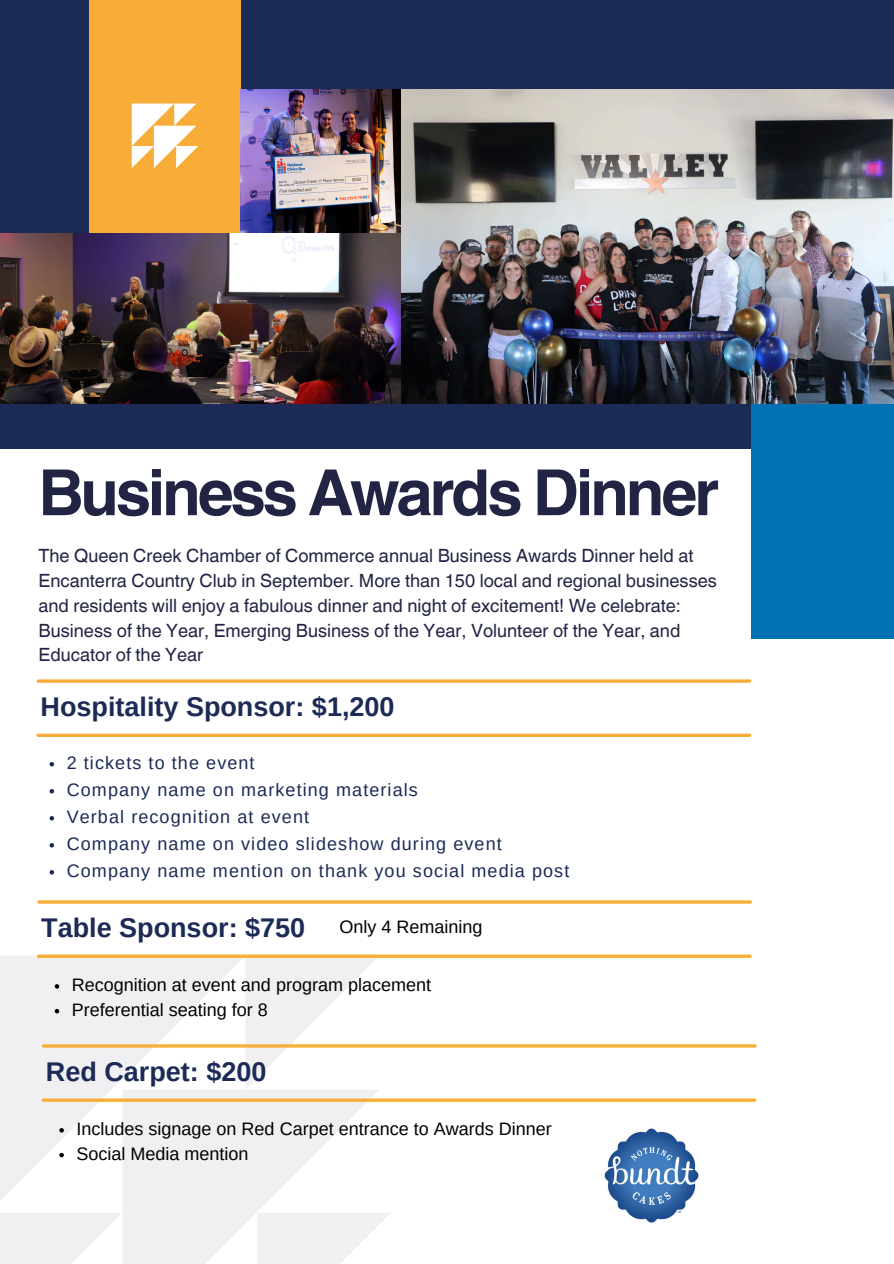
<style>
.page{position:relative;width:894px;height:1264px;background:#fff}
.page>*{position:absolute;margin:0;border:0;box-sizing:border-box;transform-origin:0 0}
.t1{font:700 63.6px "Helvetica World";letter-spacing:-.055em;color:#222444}
.t2{font:700 27px "Arimo";color:#1c2a56}
.t3{font:18.3px/24.8px "Helvetica World";color:#222444}
.t4{font:18px "Arimo";letter-spacing:.06em;color:#1c2a56}
.t5{font:18px "Arimo";color:#000}
</style>
<div class="page">
<div style="left:0;top:0;width:893px;height:448px;background:#1c2a56"></div>
<div style="left:89px;top:0;width:152px;height:233px;background:#f9ad39"></div>
<div style="left:751px;top:401px;width:142px;height:238px;background:#0272b5"></div>
<img style="left:400px;top:89px;width:493px;height:314px">
<img style="left:241px;top:89px;width:159px;height:144px">
<img style="left:0;top:233px;width:400px;height:170px">
<svg style="left:132px;top:103px;width:66px;height:65px"></svg>
<hr style="left:38px;top:679px;width:711px;height:3px;background:#f9ad39">
<svg style="left:38px;top:733px;width:711px;height:4px;background:#f9ba58"></svg>
<hr style="left:39px;top:900px;width:711px;height:3px;background:#f9ad39">
<hr style="left:39px;top:954px;width:711px;height:3px;background:#f9ad39">
<hr style="left:43px;top:1044px;width:711px;height:3px;background:#f9ad39">
<hr style="left:43px;top:1098px;width:711px;height:3px;background:#f9ad39">
<img style="left:604px;top:1128px;width:95px;height:95px">
<svg style="left:50px;top:762px;width:4px;height:4px"></svg>
<svg style="left:50px;top:789px;width:4px;height:4px"></svg>
<svg style="left:50px;top:816px;width:4px;height:4px"></svg>
<svg style="left:50px;top:843px;width:4px;height:4px"></svg>
<svg style="left:50px;top:870px;width:4px;height:4px"></svg>
<svg style="left:0;top:955px;width:391px;height:308px"></svg>
<p class="t1" style="left:38px;top:440px;width:682px">Business Awards Dinner</p>
<p class="t3" style="left:38px;top:543px;width:680px">The Queen Creek Chamber of Commerce annual Business Awards Dinner held at Encanterra Country Club in September. More than 150 local and regional businesses and residents will enjoy a fabulous dinner and night of excitement! We celebrate:<br>Business of the Year, Emerging Business of the Year, Volunteer of the Year, and Educator of the Year</p>
<p class="t2" style="left:41px;top:691px;width:355px">Hospitality Sponsor: $1,200</p>
<h2 class="t4" style="left:67px;top:752px;width:189px">2 tickets to the event</h2>
<p class="t4" style="left:67px;top:779px;width:352px">Company name on marketing materials</p>
<p class="t4" style="left:67px;top:806px;width:244px">Verbal recognition at event</p>
<p class="t4" style="left:67px;top:833px;width:436px">Company name on video slideshow during event</p>
<p class="t4" style="left:67px;top:860px;width:504px">Company name mention on thank you social media post</p>
<p class="t2" style="left:41px;top:912px;width:265px">Table Sponsor: $750</p>
<p class="t5" style="left:339px;top:917px;width:144px">Only 4 Remaining</p>
<h2 class="t5" style="left:72px;top:974px;width:361px">Recognition at event and program placement</h2>
<p class="t5" style="left:72px;top:999px;width:197px">Preferential seating for 8</p>
<p class="t2" style="left:46px;top:1056px;width:222px">Red Carpet: $200</p>
<p class="t5" style="left:76px;top:1118px;width:476px">Includes signage on Red Carpet entrance to Awards Dinner</p>
<h2 class="t5" style="left:76px;top:1143px;width:173px">Social Media mention</h2>
</div>
